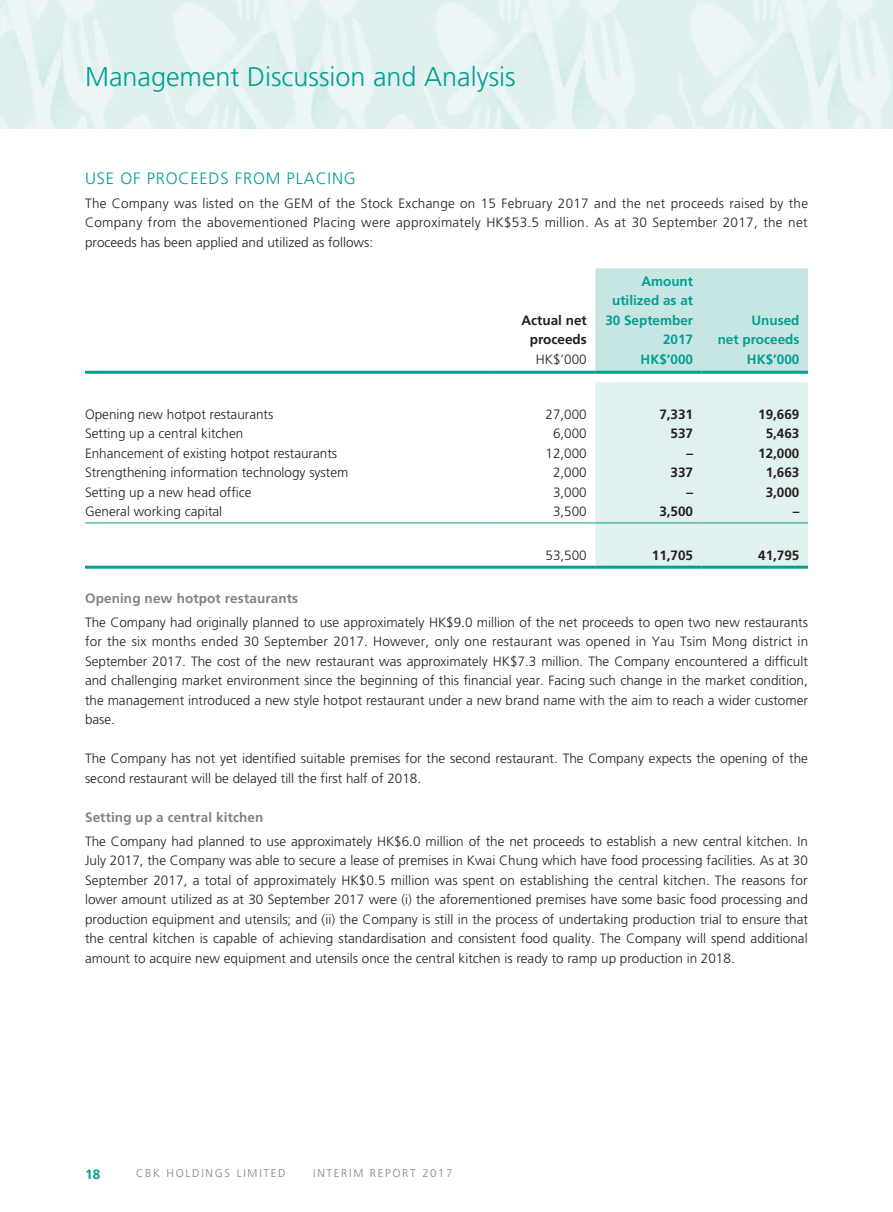
<style>
.page{position:relative;width:893px;height:1212px;background:#fff}
.page>*{position:absolute;margin:0;border:0;box-sizing:border-box;transform-origin:0 0}
.t1{font:300 27px "Frutiger LT Std";color:#009f94}
._01_H1{font:300 16.5px "Frutiger LT Std";letter-spacing:.05em;color:#009f94}
._00_txt{font:300 13.5px/19.5px "Frutiger LT Std";color:#231f20;text-align:justify}
._50_Table_txt{font:300 13.5px "Frutiger LT Std";color:#231f20}
._50_Table_txt-2{font:700 13.5px "Frutiger LT Std";color:#231f20}
._50_Table_txt-3{font:700 13.5px "Frutiger LT Std";color:#009f94}
._02_H2{font:700 13.5px "Frutiger LT Std";letter-spacing:.01em;color:#808285}
.t2{font:300 11.25px "Frutiger LT Std";letter-spacing:.15em;color:#808285}
</style>
<div class="page">
<img style="left:0;top:0;width:893px;height:128px">
<div style="left:595px;top:268px;width:213px;height:103px;background:#c7e5e3"></div>
<div style="left:595px;top:382px;width:213px;height:184px;background:#e1f1f0"></div>
<hr style="left:85px;top:371px;width:404px;height:3px;background:#009f94">
<hr style="left:489px;top:371px;width:106px;height:3px;background:#009f94">
<hr style="left:595px;top:371px;width:107px;height:3px;background:#009f94">
<hr style="left:702px;top:371px;width:106px;height:3px;background:#009f94">
<hr style="left:85px;top:522px;width:404px;height:1px;background:#009f94">
<hr style="left:489px;top:522px;width:106px;height:1px;background:#009f94">
<hr style="left:595px;top:522px;width:107px;height:1px;background:#009f94">
<hr style="left:702px;top:522px;width:106px;height:1px;background:#009f94">
<hr style="left:85px;top:566px;width:404px;height:3px;background:#009f94">
<hr style="left:489px;top:566px;width:106px;height:3px;background:#009f94">
<hr style="left:595px;top:566px;width:107px;height:3px;background:#009f94">
<hr style="left:702px;top:566px;width:106px;height:3px;background:#009f94">
<h1 class="t1" style="left:85px;top:62px;width:432px">Management Discussion and Analysis</h1>
<p class="_01_H1" style="left:85px;top:169px;width:272px">USE OF PROCEEDS FROM PLACING</p>
<p class="_00_txt" style="left:85px;top:193px;width:725px">The Company was listed on the GEM of the Stock Exchange on 15 February 2017 and the net proceeds raised by the Company from the abovementioned Placing were approximately HK$53.5 million. As at 30 September 2017, the net proceeds has been applied and utilized as follows:</p>
<p class="_50_Table_txt-2" style="left:521px;top:312px;width:67px">Actual net</p>
<p class="_50_Table_txt-2" style="left:530px;top:331px;width:58px">proceeds</p>
<p class="_50_Table_txt-3" style="left:641px;top:273px;width:53px">Amount</p>
<p class="_50_Table_txt-3" style="left:612px;top:292px;width:83px">utilized as at</p>
<p class="_50_Table_txt-3" style="left:605px;top:312px;width:89px">30 September</p>
<p class="_50_Table_txt-3" style="left:663px;top:331px;width:32px">2017</p>
<p class="_50_Table_txt-3" style="left:751px;top:312px;width:49px">Unused</p>
<p class="_50_Table_txt-3" style="left:718px;top:331px;width:83px">net proceeds</p>
<p class="_50_Table_txt" style="left:536px;top:351px;width:53px">HK$’000</p>
<p class="_50_Table_txt-3" style="left:641px;top:351px;width:54px">HK$’000</p>
<p class="_50_Table_txt-3" style="left:747px;top:351px;width:54px">HK$’000</p>
<p class="_50_Table_txt" style="left:85px;top:407px;width:190px">Opening new hotpot restaurants</p>
<p class="_50_Table_txt" style="left:545px;top:407px;width:43px">27,000</p>
<p class="_50_Table_txt-2" style="left:659px;top:406px;width:35px">7,331</p>
<p class="_50_Table_txt-2" style="left:758px;top:406px;width:43px">19,669</p>
<p class="_50_Table_txt" style="left:85px;top:426px;width:160px">Setting up a central kitchen</p>
<p class="_50_Table_txt" style="left:553px;top:426px;width:35px">6,000</p>
<p class="_50_Table_txt-2" style="left:671px;top:426px;width:24px">537</p>
<p class="_50_Table_txt-2" style="left:766px;top:426px;width:35px">5,463</p>
<p class="_50_Table_txt" style="left:85px;top:446px;width:254px">Enhancement of existing hotpot restaurants</p>
<p class="_50_Table_txt" style="left:545px;top:446px;width:43px">12,000</p>
<p class="_50_Table_txt-2" style="left:686px;top:445px;width:8px">–</p>
<p class="_50_Table_txt-2" style="left:758px;top:445px;width:43px">12,000</p>
<p class="_50_Table_txt" style="left:85px;top:465px;width:265px">Strengthening information technology system</p>
<p class="_50_Table_txt" style="left:553px;top:465px;width:35px">2,000</p>
<p class="_50_Table_txt-2" style="left:671px;top:465px;width:24px">337</p>
<p class="_50_Table_txt-2" style="left:766px;top:465px;width:35px">1,663</p>
<p class="_50_Table_txt" style="left:85px;top:485px;width:168px">Setting up a new head office</p>
<p class="_50_Table_txt" style="left:553px;top:485px;width:35px">3,000</p>
<p class="_50_Table_txt-2" style="left:686px;top:484px;width:8px">–</p>
<p class="_50_Table_txt-2" style="left:766px;top:484px;width:35px">3,000</p>
<p class="_50_Table_txt" style="left:85px;top:504px;width:139px">General working capital</p>
<p class="_50_Table_txt" style="left:553px;top:504px;width:35px">3,500</p>
<p class="_50_Table_txt-2" style="left:659px;top:504px;width:35px">3,500</p>
<p class="_50_Table_txt-2" style="left:793px;top:504px;width:8px">–</p>
<p class="_50_Table_txt" style="left:545px;top:548px;width:43px">53,500</p>
<p class="_50_Table_txt-2" style="left:652px;top:547px;width:43px">11,705</p>
<p class="_50_Table_txt-2" style="left:758px;top:547px;width:43px">41,795</p>
<p class="_02_H2" style="left:85px;top:590px;width:215px">Opening new hotpot restaurants</p>
<p class="_00_txt" style="left:85px;top:613px;width:725px">The Company had originally planned to use approximately HK$9.0 million of the net proceeds to open two new restaurants for the six months ended 30 September 2017. However, only one restaurant was opened in Yau Tsim Mong district in September 2017. The cost of the new restaurant was approximately HK$7.3 million. The Company encountered a difficult and challenging market environment since the beginning of this financial year. Facing such change in the market condition, the management introduced a new style hotpot restaurant under a new brand name with the aim to reach a wider customer base.</p>
<p class="_00_txt" style="left:85px;top:749px;width:724px">The Company has not yet identified suitable premises for the second restaurant. The Company expects the opening of the second restaurant will be delayed till the first half of 2018.</p>
<p class="_02_H2" style="left:85px;top:809px;width:180px">Setting up a central kitchen</p>
<p class="_00_txt" style="left:85px;top:831px;width:724px">The Company had planned to use approximately HK$6.0 million of the net proceeds to establish a new central kitchen. In July 2017, the Company was able to secure a lease of premises in Kwai Chung which have food processing facilities. As at 30<br>September 2017, a total of approximately HK$0.5 million was spent on establishing the central kitchen. The reasons for lower amount utilized as at 30 September 2017 were (i) the aforementioned premises have some basic food processing and production equipment and utensils; and (ii) the Company is still in the process of undertaking production trial to ensure that the central kitchen is capable of achieving standardisation and consistent food quality. The Company will spend additional amount to acquire new equipment and utensils once the central kitchen is ready to ramp up production in 2018.</p>
<p class="_50_Table_txt-3" style="left:85px;top:1166px;width:17px">18</p>
<p class="t2" style="left:136px;top:1167px;width:151px">CBK HOLDINGS LIMITED</p>
<p class="t2" style="left:313px;top:1167px;width:141px">INTERIM REPORT 2017</p>
</div>
